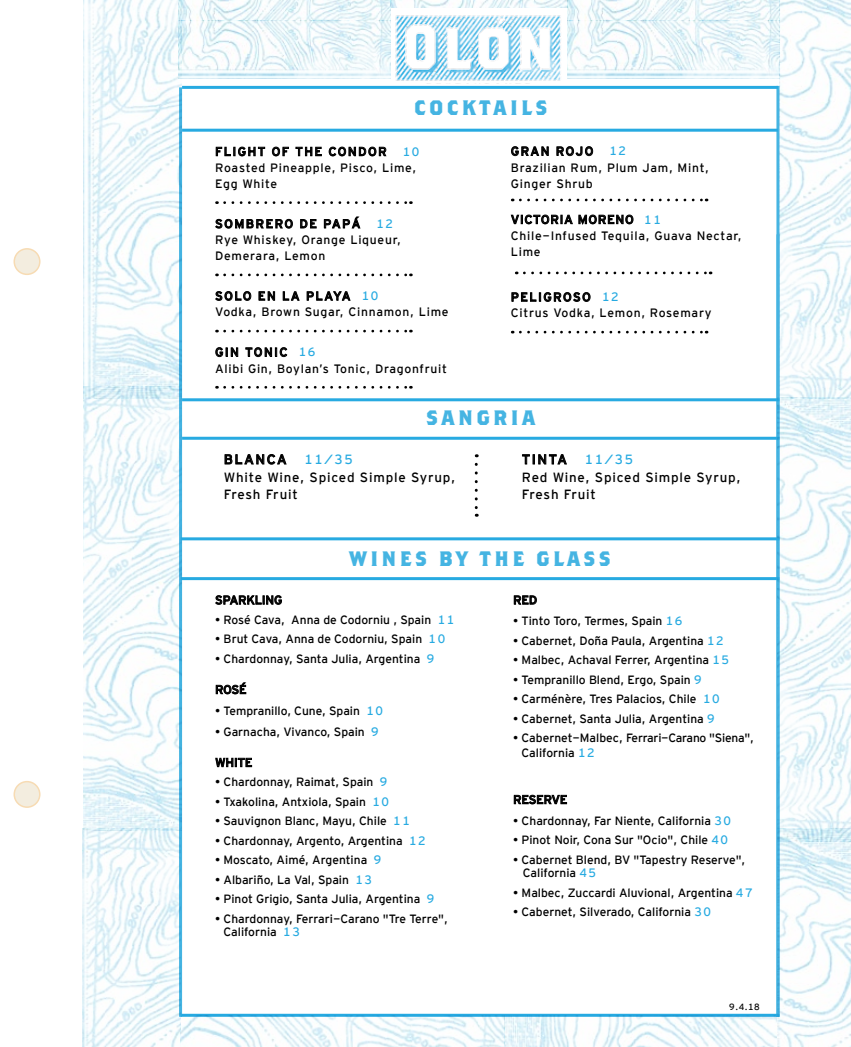
<style>
.page{position:relative;width:851px;height:1047px;background:#fff}
.page>*{position:absolute;margin:0;border:0;box-sizing:border-box;transform-origin:0 0}
.t1{font:700 20.85px "Brothers";letter-spacing:.16em;color:#45b4e2}
.t2{font:13.35px/17.7px "Interstate Mono";letter-spacing:.06em;color:#000}
.t3{font:13.35px "Interstate Mono";letter-spacing:.13em;color:#27aae1}
.t4{font:12.15px/16px "Interstate Mono";letter-spacing:.06em;color:#000}
.t5{font:12.15px "Interstate Mono";letter-spacing:.13em;color:#000}
.t6{font:12.15px "Interstate Mono";color:#27aae1}
.t7{font:12px/13.5px "Interstate Mono";color:#000}
.t8{font:9px "Interstate Mono";color:#000}
.s1{color:#27aae1}
.s2{font-size:12.15px;color:#27aae1}
</style>
<div class="page">
<hr style="left:179px;top:87px;width:3px;height:929px;background:#45b4e2">
<hr style="left:776px;top:86px;width:3px;height:930px;background:#45b4e2">
<svg style="left:216px;top:147px;width:49px;height:9px"></svg>
<svg style="left:272px;top:147px;width:17px;height:9px"></svg>
<svg style="left:295px;top:147px;width:27px;height:9px"></svg>
<svg style="left:329px;top:147px;width:57px;height:9px"></svg>
<svg style="left:224px;top:201px;width:187px;height:3px"></svg>
<svg style="left:215px;top:219px;width:78px;height:10px"></svg>
<svg style="left:300px;top:219px;width:16px;height:9px"></svg>
<svg style="left:324px;top:216px;width:36px;height:12px"></svg>
<svg style="left:224px;top:273px;width:187px;height:3px"></svg>
<svg style="left:215px;top:291px;width:36px;height:10px"></svg>
<svg style="left:259px;top:291px;width:16px;height:9px"></svg>
<svg style="left:283px;top:291px;width:16px;height:10px"></svg>
<svg style="left:307px;top:291px;width:43px;height:10px"></svg>
<svg style="left:224px;top:330px;width:187px;height:2px"></svg>
<svg style="left:215px;top:347px;width:23px;height:10px"></svg>
<svg style="left:245px;top:347px;width:42px;height:10px"></svg>
<svg style="left:224px;top:386px;width:187px;height:2px"></svg>
<svg style="left:511px;top:146px;width:37px;height:10px"></svg>
<svg style="left:556px;top:146px;width:37px;height:10px"></svg>
<svg style="left:511px;top:215px;width:61px;height:9px"></svg>
<svg style="left:578px;top:215px;width:55px;height:10px"></svg>
<svg style="left:524px;top:271px;width:187px;height:3px"></svg>
<svg style="left:511px;top:292px;width:79px;height:10px"></svg>
<svg style="left:520px;top:331px;width:187px;height:2px"></svg>
<svg style="left:225px;top:454px;width:61px;height:10px"></svg>
<svg style="left:522px;top:454px;width:44px;height:10px"></svg>
<svg style="left:215px;top:595px;width:67px;height:9px"></svg>
<svg style="left:216px;top:682px;width:30px;height:12px"></svg>
<svg style="left:215px;top:757px;width:37px;height:10px"></svg>
<svg style="left:514px;top:595px;width:23px;height:9px"></svg>
<svg style="left:514px;top:794px;width:53px;height:10px"></svg>
<hr style="left:182px;top:129px;width:596px;height:3px;background:#27aae1">
<hr style="left:182px;top:86px;width:596px;height:3px;background:#27aae1">
<hr style="left:182px;top:436px;width:597px;height:3px;background:#27aae1">
<hr style="left:180px;top:577px;width:599px;height:3px;background:#27aae1">
<hr style="left:180px;top:1013px;width:599px;height:3px;background:#27aae1">
<hr style="left:182px;top:398px;width:597px;height:3px;background:#27aae1">
<hr style="left:180px;top:537px;width:599px;height:3px;background:#27aae1">
<svg style="left:474px;top:464px;width:3px;height:52px"></svg>
<svg style="left:520px;top:198px;width:187px;height:3px"></svg>
<img style="left:777px;top:398px;width:73px;height:430px">
<img style="left:84px;top:398px;width:98px;height:432px">
<img style="left:779px;top:0;width:71px;height:398px">
<img style="left:82px;top:828px;width:98px;height:218px">
<img style="left:777px;top:828px;width:73px;height:218px">
<img style="left:84px;top:0;width:98px;height:398px">
<img style="left:180px;top:1015px;width:596px;height:31px">
<img style="left:567px;top:0;width:212px;height:78px">
<img style="left:179px;top:0;width:211px;height:78px">
<img style="left:390px;top:0;width:177px;height:8px">
<img style="left:390px;top:11px;width:171px;height:70px">
<div style="left:14px;top:249px;width:26px;height:25px;background:#f3eddf;border-radius:50%"></div>
<div style="left:14px;top:248px;width:26px;height:27px;border:2px solid #f7dbb3;border-radius:50%"></div>
<div style="left:14px;top:781px;width:26px;height:26px;background:#f3eddf;border-radius:50%"></div>
<div style="left:14px;top:780px;width:26px;height:27px;border:2px solid #f7dbb3;border-radius:50%"></div>
<h1 class="t1" style="left:414px;top:95px;width:135px">COCKTAILS</h1>
<p class="t5" style="left:215px;top:145px;width:173px">FLIGHT OF THE CONDOR</p>
<p class="t6" style="left:403px;top:145px;width:18px">10</p>
<p class="t4" style="left:215px;top:159px;width:202px">Roasted Pineapple, Pisco, Lime,<br>Egg White</p>
<p class="t5" style="left:215px;top:217px;width:147px">SOMBRERO DE PAPÁ</p>
<p class="t6" style="left:376px;top:217px;width:18px">12</p>
<p class="t4" style="left:215px;top:232px;width:187px">Rye Whiskey, Orange Liqueur,<br>Demerara, Lemon</p>
<p class="t4" style="left:215px;top:288px;width:235px">SOLO EN LA PLAYA <span class="s1">10<br></span>Vodka, Brown Sugar, Cinnamon, Lime</p>
<p class="t4" style="left:215px;top:344px;width:233px">GIN TONIC <span class="s1">16<br></span>Alibi Gin, Boylan’s Tonic, Dragonfruit</p>
<p class="t5" style="left:511px;top:144px;width:84px">GRAN ROJO</p>
<p class="t6" style="left:609px;top:144px;width:18px">12</p>
<p class="t4" style="left:511px;top:159px;width:200px">Brazilian Rum, Plum Jam, Mint,<br>Ginger Shrub</p>
<p class="t4" style="left:511px;top:211px;width:232px">VICTORIA MORENO <span class="s1">11<br></span>Chile-Infused Tequila, Guava Nectar,<br>Lime</p>
<p class="t4" style="left:511px;top:289px;width:202px">PELIGROSO <span class="s1">12<br></span>Citrus Vodka, Lemon, Rosemary</p>
<h1 class="t1" style="left:426px;top:404px;width:110px">SANGRIA</h1>
<p class="t2" style="left:224px;top:450px;width:64px">BLANCA</p>
<p class="t3" style="left:304px;top:452px;width:50px">11/35</p>
<p class="t2" style="left:224px;top:468px;width:233px">White Wine, Spiced Simple Syrup,<br>Fresh Fruit</p>
<p class="t2" style="left:522px;top:450px;width:46px">TINTA</p>
<p class="t3" style="left:584px;top:452px;width:50px">11/35</p>
<p class="t2" style="left:522px;top:468px;width:220px">Red Wine, Spiced Simple Syrup,<br>Fresh Fruit</p>
<h1 class="t1" style="left:349px;top:546px;width:263px">WINES BY THE GLASS</h1>
<p class="t7" style="left:215px;top:593px;width:69px">SPARKLING</p>
<p class="t7" style="left:215px;top:612px;width:241px">• Rosé Cava, Anna de Codorniu , Spain <span class="s2">11</span></p>
<p class="t7" style="left:215px;top:632px;width:232px">• Brut Cava, Anna de Codorniu, Spain <span class="s2">10</span></p>
<p class="t7" style="left:215px;top:651px;width:221px">• Chardonnay, Santa Julia, Argentina <span class="s2">9</span></p>
<p class="t7" style="left:215px;top:682px;width:33px">ROSÉ</p>
<p class="t7" style="left:215px;top:703px;width:169px">• Tempranillo, Cune, Spain <span class="s2">10</span></p>
<p class="t7" style="left:215px;top:724px;width:165px">• Garnacha, Vivanco, Spain <span class="s2">9</span></p>
<p class="t7" style="left:215px;top:755px;width:39px">WHITE</p>
<p class="t7" style="left:215px;top:775px;width:174px">• Chardonnay, Raimat, Spain <span class="s2">9</span></p>
<p class="t7" style="left:215px;top:794px;width:175px">• Txakolina, Antxiola, Spain <span class="s2">10</span></p>
<p class="t7" style="left:215px;top:814px;width:196px">• Sauvignon Blanc, Mayu, Chile <span class="s2">11</span></p>
<p class="t7" style="left:215px;top:833px;width:212px">• Chardonnay, Argento, Argentina <span class="s2">12</span></p>
<p class="t7" style="left:215px;top:853px;width:168px">• Moscato, Aimé, Argentina <span class="s2">9</span></p>
<p class="t7" style="left:215px;top:872px;width:158px">• Albariño, La Val, Spain <span class="s2">13</span></p>
<p class="t7" style="left:215px;top:892px;width:221px">• Pinot Grigio, Santa Julia, Argentina <span class="s2">9</span></p>
<p class="t7" style="left:223px;top:911px;width:226px;text-indent:-8px">• Chardonnay, Ferrari-Carano "Tre Terre",<br>California <span class="s2">13</span></p>
<p class="t7" style="left:513px;top:593px;width:25px">RED</p>
<p class="t7" style="left:513px;top:614px;width:170px">• Tinto Toro, Termes, Spain <span class="s2">16</span></p>
<p class="t7" style="left:513px;top:633px;width:212px">• Cabernet, Doña Paula, Argentina <span class="s2">12</span></p>
<p class="t7" style="left:513px;top:653px;width:217px">• Malbec, Achaval Ferrer, Argentina <span class="s2">15</span></p>
<p class="t7" style="left:513px;top:672px;width:190px">• Tempranillo Blend, Ergo, Spain <span class="s2">9</span></p>
<p class="t7" style="left:513px;top:692px;width:208px">• Carménère, Tres Palacios, Chile <span class="s2">10</span></p>
<p class="t7" style="left:513px;top:711px;width:203px">• Cabernet, Santa Julia, Argentina <span class="s2">9</span></p>
<p class="t7" style="left:521px;top:730px;width:234px;line-height:15px;text-indent:-8px">• Cabernet-Malbec, Ferrari-Carano "Siena",<br>California <span class="s2">12</span></p>
<p class="t7" style="left:513px;top:792px;width:56px">RESERVE</p>
<p class="t7" style="left:513px;top:813px;width:219px">• Chardonnay, Far Niente, California <span class="s2">30</span></p>
<p class="t7" style="left:513px;top:833px;width:216px">• Pinot Noir, Cona Sur "Ocio", Chile <span class="s2">40</span></p>
<p class="t7" style="left:523px;top:852px;width:224px;text-indent:-10px">• Cabernet Blend, BV "Tapestry Reserve",<br>California <span class="s2">45</span></p>
<p class="t7" style="left:513px;top:885px;width:241px">• Malbec, Zuccardi Aluvional, Argentina <span class="s2">47</span></p>
<p class="t7" style="left:513px;top:905px;width:199px">• Cabernet, Silverado, California <span class="s2">30</span></p>
<p class="t8" style="left:729px;top:1001px;width:32px">9.4.18</p>
</div>
